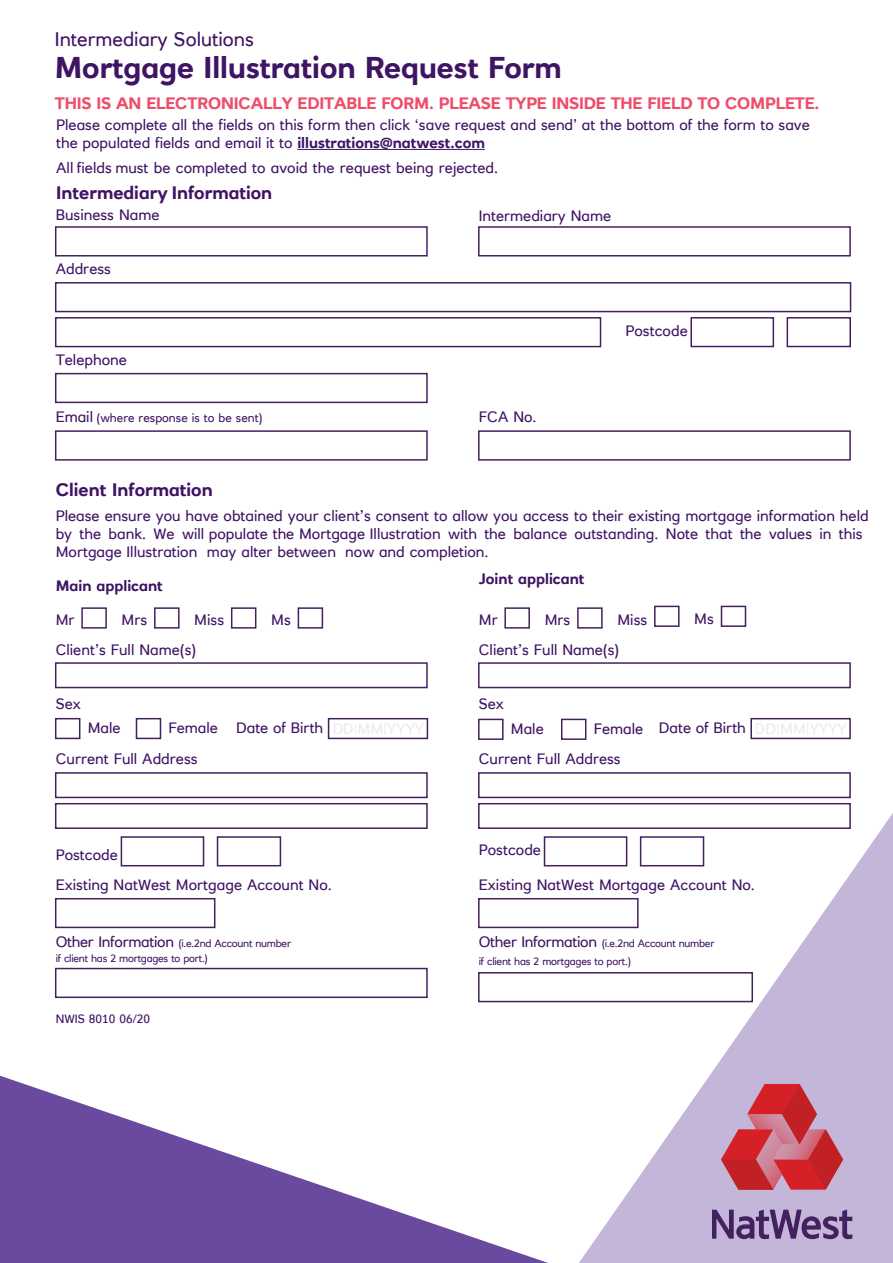
<style>
.page{position:relative;width:893px;height:1263px;background:#fff}
.page>*{position:absolute;margin:0;border:0;box-sizing:border-box;transform-origin:0 0}
.t1{font:700 30px "RN House Sans";color:#3f1464}
.t2{font:19.5px "RN House Sans";color:#3f1464}
.t3{font:700 18px "RN House Sans";color:#3f1464}
.t4{font:700 16.5px "RN House Sans";letter-spacing:-.01em;color:#ef4d69}
.t5{font:15px/18px "RN House Sans";color:#3f1464}
.t6{font:700 15px "RN House Sans";color:#3f1464}
.t7{font:12px "RN House Sans";color:#3f1464}
.t8{font:10.5px/14.7px "RN House Sans";letter-spacing:-.025em;color:#3f1464}
.s1{font-weight:700}
.s2{font-size:15px}
</style>
<div class="page">
<svg style="left:579px;top:813px;width:314px;height:450px"></svg>
<svg style="left:0;top:1076px;width:548px;height:187px"></svg>
<div style="left:55px;top:226px;width:373px;height:30px;border:2px solid #43215e"></div>
<div style="left:478px;top:226px;width:373px;height:30px;border:2px solid #43215e"></div>
<div style="left:55px;top:282px;width:796px;height:30px;border:2px solid #43215e"></div>
<div style="left:55px;top:317px;width:546px;height:30px;border:2px solid #43215e"></div>
<div style="left:690px;top:317px;width:84px;height:30px;border:2px solid #43215e"></div>
<div style="left:787px;top:317px;width:64px;height:30px;border:2px solid #43215e"></div>
<div style="left:55px;top:373px;width:373px;height:30px;border:2px solid #43215e"></div>
<div style="left:55px;top:430px;width:373px;height:31px;border:2px solid #43215e"></div>
<div style="left:478px;top:430px;width:373px;height:31px;border:2px solid #43215e"></div>
<div style="left:81px;top:607px;width:26px;height:22px;border:2px solid #43215e"></div>
<div style="left:154px;top:607px;width:26px;height:22px;border:2px solid #43215e"></div>
<div style="left:231px;top:607px;width:25px;height:22px;border:2px solid #43215e"></div>
<div style="left:298px;top:607px;width:25px;height:22px;border:2px solid #43215e"></div>
<div style="left:504px;top:607px;width:26px;height:22px;border:2px solid #43215e"></div>
<div style="left:577px;top:607px;width:26px;height:22px;border:2px solid #43215e"></div>
<div style="left:654px;top:606px;width:25px;height:21px;border:2px solid #43215e"></div>
<div style="left:721px;top:606px;width:25px;height:21px;border:2px solid #43215e"></div>
<div style="left:55px;top:662px;width:373px;height:26px;border:2px solid #43215e"></div>
<div style="left:478px;top:662px;width:373px;height:26px;border:2px solid #43215e"></div>
<div style="left:55px;top:718px;width:25px;height:21px;border:2px solid #43215e"></div>
<div style="left:136px;top:718px;width:25px;height:21px;border:2px solid #43215e"></div>
<div style="left:328px;top:718px;width:100px;height:21px;border:2px solid #43215e"></div>
<div style="left:750px;top:718px;width:101px;height:21px;border:2px solid #43215e"></div>
<div style="left:478px;top:719px;width:26px;height:21px;border:2px solid #43215e"></div>
<div style="left:561px;top:719px;width:25px;height:21px;border:2px solid #43215e"></div>
<div style="left:55px;top:772px;width:373px;height:26px;border:2px solid #43215e"></div>
<div style="left:478px;top:772px;width:373px;height:26px;border:2px solid #43215e"></div>
<div style="left:55px;top:803px;width:373px;height:26px;border:2px solid #43215e"></div>
<div style="left:478px;top:803px;width:373px;height:26px;border:2px solid #43215e"></div>
<div style="left:121px;top:836px;width:83px;height:30px;border:2px solid #43215e"></div>
<div style="left:217px;top:836px;width:64px;height:30px;border:2px solid #43215e"></div>
<div style="left:544px;top:836px;width:83px;height:30px;border:2px solid #43215e"></div>
<div style="left:640px;top:836px;width:64px;height:30px;border:2px solid #43215e"></div>
<div style="left:55px;top:898px;width:160px;height:30px;border:2px solid #43215e"></div>
<div style="left:478px;top:898px;width:161px;height:30px;border:2px solid #43215e"></div>
<div style="left:55px;top:968px;width:373px;height:30px;border:2px solid #43215e"></div>
<div style="left:478px;top:972px;width:275px;height:30px;border:2px solid #43215e"></div>
<hr style="left:297px;top:149px;width:188px;height:1px;background:#3f1464">
<svg style="left:712px;top:1209px;width:140px;height:30px;background:#876f9e"></svg>
<svg style="left:721px;top:1084px;width:122px;height:106px;background:#c96273"></svg>
<h2 class="t2" style="left:55px;top:27px;width:201px">Intermediary Solutions</h2>
<h1 class="t1" style="left:55px;top:49px;width:508px">Mortgage Illustration Request Form</h1>
<p class="t4" style="left:55px;top:93px;width:766px">THIS IS AN ELECTRONICALLY EDITABLE FORM. PLEASE TYPE INSIDE THE FIELD TO COMPLETE.</p>
<p class="t5" style="left:56px;top:116px;width:755px">Please complete all the fields on this form then click ‘save request and send’ at the bottom of the form to save the populated fields and email it to <span class="s1">illustrations@natwest.com</span></p>
<p class="t5" style="left:56px;top:159px;width:443px">All fields must be completed to avoid the request being rejected.</p>
<p class="t3" style="left:56px;top:181px;width:217px">Intermediary Information</p>
<p class="t5" style="left:56px;top:206px;width:105px">Business Name</p>
<p class="t5" style="left:479px;top:206px;width:134px">Intermediary Name</p>
<p class="t5" style="left:56px;top:259px;width:57px">Address</p>
<p class="t5" style="left:56px;top:350px;width:73px">Telephone</p>
<p class="t7" style="left:56px;top:410px;width:208px"><span class="s2">Email</span> (where response is to be sent)</p>
<p class="t5" style="left:479px;top:408px;width:59px">FCA No.</p>
<p class="t5" style="left:625px;top:322px;width:64px">Postcode</p>
<p class="t3" style="left:56px;top:478px;width:158px">Client Information</p>
<p class="t5" style="left:56px;top:507px;width:814px">Please ensure you have obtained your client’s consent to allow you access to their existing mortgage information held by the bank. We will populate the Mortgage Illustration with the balance outstanding. Note that the values in this<br>Mortgage Illustration may alter between now and completion.</p>
<p class="t6" style="left:56px;top:576px;width:109px">Main applicant</p>
<p class="t6" style="left:479px;top:569px;width:107px">Joint applicant</p>
<p class="t5" style="left:56px;top:611px;width:20px">Mr</p>
<p class="t5" style="left:122px;top:611px;width:27px">Mrs</p>
<p class="t5" style="left:194px;top:611px;width:31px">Miss</p>
<p class="t5" style="left:271px;top:611px;width:21px">Ms</p>
<p class="t5" style="left:479px;top:611px;width:20px">Mr</p>
<p class="t5" style="left:545px;top:611px;width:27px">Mrs</p>
<p class="t5" style="left:617px;top:610px;width:31px">Miss</p>
<p class="t5" style="left:694px;top:609px;width:21px">Ms</p>
<p class="t5" style="left:56px;top:640px;width:142px">Client’s Full Name(s)</p>
<p class="t5" style="left:479px;top:640px;width:142px">Client’s Full Name(s)</p>
<p class="t5" style="left:56px;top:695px;width:27px">Sex</p>
<p class="t5" style="left:479px;top:695px;width:27px">Sex</p>
<p class="t5" style="left:88px;top:719px;width:34px">Male</p>
<p class="t5" style="left:168px;top:719px;width:257px">Female Date of Birth DD|MM|YYYY</p>
<p class="t5" style="left:511px;top:719px;width:34px">Male</p>
<p class="t5" style="left:594px;top:719px;width:254px">Female Date of Birth DD|MM|YYYY</p>
<p class="t5" style="left:56px;top:749px;width:143px">Current Full Address</p>
<p class="t5" style="left:479px;top:749px;width:143px">Current Full Address</p>
<p class="t5" style="left:56px;top:845px;width:64px">Postcode</p>
<p class="t5" style="left:479px;top:841px;width:64px">Postcode</p>
<p class="t5" style="left:56px;top:875px;width:278px">Existing NatWest Mortgage Account No.</p>
<p class="t5" style="left:479px;top:875px;width:278px">Existing NatWest Mortgage Account No.</p>
<p class="t8" style="left:56px;top:936px;width:237px"><span class="s2">Other Information</span> (i.e.2nd Account number if client has 2 mortgages to port.)</p>
<p class="t8" style="left:479px;top:934px;width:237px;line-height:18px"><span class="s2">Other Information</span> (i.e.2nd Account number if client has 2 mortgages to port.)</p>
<p class="t7" style="left:56px;top:1011px;width:96px">NWIS 8010 06/20</p>
</div>
